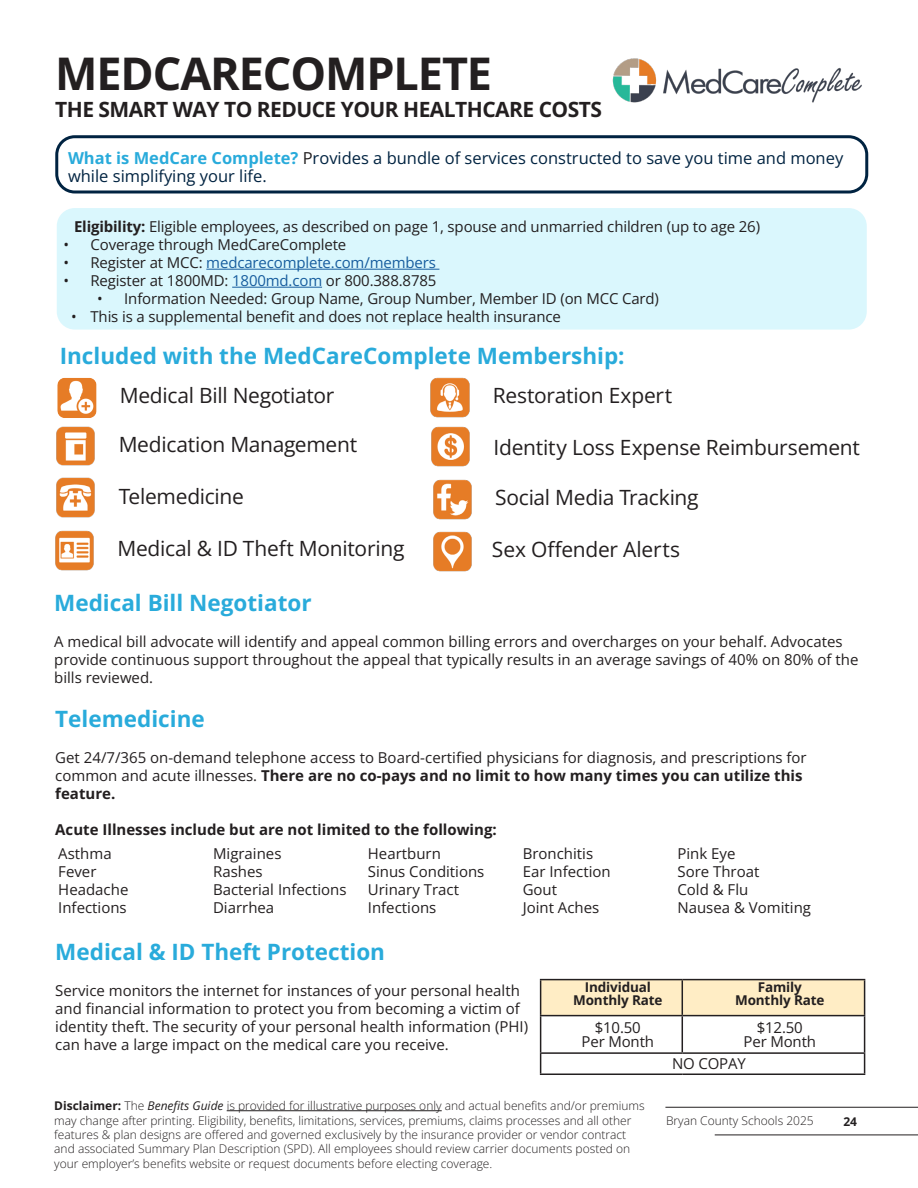
<style>
.page{position:relative;width:918px;height:1188px;background:#fff}
.page>*{position:absolute;margin:0;border:0;box-sizing:border-box;transform-origin:0 0}
.t1{font:700 45px "Open Sans";letter-spacing:-.025em;color:#231f20}
.t2{font:700 22.5px "Open Sans";color:#29abdb}
.t3{font:21px "Open Sans";letter-spacing:-.015em;color:#231f20}
.t4{font:700 21px "Open Sans";letter-spacing:-.025em;color:#231f20}
.t5{font:16.5px/18px "Open Sans";color:#002341}
.Table_body_text{font:15px/18px "Open Sans";color:#231f20}
.t6{font:700 15px "Open Sans";color:#231f20}
.t7{font:15px "Open Sans";letter-spacing:-.01em;color:#175d9e}
.Table_body_text-2{font:700 13.5px "Open Sans";letter-spacing:-.01em;color:#231f20}
.t8{font:300 12px/14.4px "Open Sans";color:#231f20}
.t9{font:700 12px "Open Sans";color:#231f20}
.s1{font-weight:700;color:#29abdb}
.s2{color:#231f20}
.s3{font-weight:700}
.s4{color:#175d9e}
.s5{font-weight:400;font-style:italic}
</style>
<div class="page">
<hr style="left:665px;top:1107px;width:253px;height:1px;background:#231f20">
<hr style="left:715px;top:1135px;width:203px;height:1px;background:#231f20">
<hr style="left:227px;top:1110px;width:215px;height:1px;background:#231f20">
<div style="left:57px;top:208px;width:810px;height:122px;background:#daf7fd;border-radius:18px"></div>
<hr style="left:206px;top:269px;width:233px;height:1px;background:#175d9e">
<hr style="left:232px;top:287px;width:90px;height:1px;background:#175d9e">
<div style="left:55px;top:135px;width:813px;height:58px;border:3px solid #002341;border-radius:18px"></div>
<svg style="left:540px;top:980px;width:325px;height:94px"></svg>
<hr style="left:682px;top:1052px;width:183px;height:2px;background:#231f20">
<hr style="left:540px;top:1074px;width:142px;height:1px;background:#231f20">
<hr style="left:682px;top:1074px;width:183px;height:1px;background:#231f20">
<hr style="left:540px;top:979px;width:142px;height:1px;background:#231f20">
<hr style="left:682px;top:979px;width:183px;height:1px;background:#231f20">
<hr style="left:682px;top:980px;width:1px;height:35px;background:#231f20">
<hr style="left:864px;top:980px;width:1px;height:35px;background:#231f20">
<hr style="left:540px;top:1015px;width:142px;height:1px;background:#231f20">
<hr style="left:682px;top:1015px;width:183px;height:1px;background:#231f20">
<hr style="left:540px;top:980px;width:1px;height:35px;background:#231f20">
<img style="left:56px;top:477px;width:39px;height:41px">
<img style="left:55px;top:530px;width:39px;height:41px">
<img style="left:430px;top:377px;width:40px;height:41px">
<img style="left:431px;top:426px;width:39px;height:41px">
<img style="left:433px;top:479px;width:39px;height:41px">
<img style="left:433px;top:531px;width:39px;height:41px">
<img style="left:57px;top:377px;width:40px;height:41px">
<img style="left:56px;top:426px;width:39px;height:40px">
<img style="left:612px;top:58px;width:250px;height:45px">
<p class="t1" style="left:55px;top:41px;width:438px">MEDCARECOMPLETE</p>
<p class="t4" style="left:55px;top:94px;width:548px">THE SMART WAY TO REDUCE YOUR HEALTHCARE COSTS</p>
<p class="t5" style="left:68px;top:149px;width:777px"><span class="s1">What is MedCare Complete?</span> <span class="s2">P</span>rovides a bundle of services constructed to save you time and money while simplifying your life.</p>
<p class="Table_body_text" style="left:74px;top:218px;width:688px"><span class="s3">Eligibility:</span> Eligible employees, as described on page 1, spouse and unmarried children (up to age 26)</p>
<p class="Table_body_text" style="left:64px;top:236px;width:284px">• Coverage through MedCareComplete</p>
<p class="t7" style="left:64px;top:253px;width:374px"><span class="s2">• Register at MCC:</span> medcarecomplete.com/members</p>
<p class="Table_body_text" style="left:64px;top:272px;width:374px">• Register at 1800MD: <span class="s4">1800md.com</span> or 800.388.8785</p>
<p class="Table_body_text" style="left:97px;top:290px;width:563px">• Information Needed: Group Name, Group Number, Member ID (on MCC Card)</p>
<p class="Table_body_text" style="left:71px;top:308px;width:491px">• This is a supplemental benefit and does not replace health insurance</p>
<p class="t2" style="left:60px;top:340px;width:566px">Included with the MedCareComplete Membership:</p>
<p class="t3" style="left:120px;top:381px;width:216px">Medical Bill Negotiator</p>
<p class="t3" style="left:119px;top:430px;width:240px">Medication Management</p>
<p class="t3" style="left:119px;top:482px;width:127px">Telemedicine</p>
<p class="t3" style="left:117px;top:534px;width:288px">Medical &amp; ID Theft Monitoring</p>
<p class="t3" style="left:493px;top:381px;width:181px">Restoration Expert</p>
<p class="t3" style="left:494px;top:433px;width:368px">Identity Loss Expense Reimbursement</p>
<p class="t3" style="left:495px;top:483px;width:205px">Social Media Tracking</p>
<p class="t3" style="left:492px;top:535px;width:190px">Sex Offender Alerts</p>
<p class="t2" style="left:54px;top:587px;width:259px">Medical Bill Negotiator</p>
<p class="Table_body_text" style="left:54px;top:632px;width:806px">A medical bill advocate will identify and appeal common billing errors and overcharges on your behalf. Advocates provide continuous support throughout the appeal that typically results in an average savings of 40% on 80% of the bills reviewed.</p>
<p class="t2" style="left:55px;top:703px;width:151px">Telemedicine</p>
<p class="Table_body_text" style="left:55px;top:748px;width:753px">Get 24/7/365 on-demand telephone access to Board-certified physicians for diagnosis, and prescriptions for common and acute illnesses. <span class="s3">There are no co-pays and no limit to how many times you can utilize this feature.</span></p>
<p class="t6" style="left:55px;top:819px;width:443px">Acute Illnesses include but are not limited to the following:</p>
<p class="Table_body_text" style="left:58px;top:844px;width:55px">Asthma</p>
<p class="Table_body_text" style="left:58px;top:862px;width:40px">Fever</p>
<p class="Table_body_text" style="left:58px;top:880px;width:72px">Headache</p>
<p class="Table_body_text" style="left:58px;top:898px;width:70px">Infections</p>
<p class="Table_body_text" style="left:213px;top:844px;width:70px">Migraines</p>
<p class="Table_body_text" style="left:213px;top:862px;width:51px">Rashes</p>
<p class="Table_body_text" style="left:213px;top:880px;width:135px">Bacterial Infections</p>
<p class="Table_body_text" style="left:213px;top:898px;width:63px">Diarrhea</p>
<p class="Table_body_text" style="left:368px;top:844px;width:75px">Heartburn</p>
<p class="Table_body_text" style="left:368px;top:862px;width:118px">Sinus Conditions</p>
<p class="Table_body_text" style="left:368px;top:880px;width:93px">Urinary Tract<br>Infections</p>
<p class="Table_body_text" style="left:523px;top:844px;width:72px">Bronchitis</p>
<p class="Table_body_text" style="left:523px;top:862px;width:90px">Ear Infection</p>
<p class="Table_body_text" style="left:523px;top:880px;width:36px">Gout</p>
<p class="Table_body_text" style="left:523px;top:898px;width:78px">Joint Aches</p>
<p class="t2" style="left:55px;top:936px;width:331px">Medical &amp; ID Theft Protection</p>
<p class="Table_body_text" style="left:55px;top:981px;width:474px">Service monitors the internet for instances of your personal health and financial information to protect you from becoming a victim of identity theft. The security of your personal health information (PHI) can have a large impact on the medical care you receive.</p>
<p class="Table_body_text-2" style="left:585px;top:977px;width:68px">Individual</p>
<p class="Table_body_text-2" style="left:573px;top:991px;width:91px">Monthly Rate</p>
<p class="Table_body_text" style="left:595px;top:1019px;width:48px">$10.50</p>
<p class="Table_body_text" style="left:582px;top:1032px;width:74px">Per Month</p>
<p class="Table_body_text" style="left:677px;top:844px;width:60px">Pink Eye</p>
<p class="Table_body_text" style="left:677px;top:862px;width:84px">Sore Throat</p>
<p class="Table_body_text" style="left:677px;top:880px;width:72px">Cold &amp; Flu</p>
<p class="Table_body_text" style="left:677px;top:898px;width:135px">Nausea &amp; Vomiting</p>
<p class="Table_body_text-2" style="left:758px;top:977px;width:46px">Family</p>
<p class="Table_body_text-2" style="left:735px;top:991px;width:91px">Monthly Rate</p>
<p class="Table_body_text" style="left:757px;top:1019px;width:48px">$12.50</p>
<p class="Table_body_text" style="left:744px;top:1032px;width:74px">Per Month</p>
<p class="Table_body_text" style="left:672px;top:1055px;width:75px">NO COPAY</p>
<p class="t8" style="left:54px;top:1098px;width:592px"><span class="s3">Disclaimer:</span> The <span class="s5">Benefits Guide</span> is provided for illustrative purposes only and actual benefits and/or premiums may change after printing. Eligibility, benefits, limitations, services, premiums, claims processes and all other features &amp; plan designs are offered and governed exclusively by the insurance provider or vendor contract and associated Summary Plan Description (SPD). All employees should review carrier documents posted on your employer’s benefits website or request documents before electing coverage.</p>
<p class="t8" style="left:666px;top:1113px;width:149px">Bryan County Schools 2025</p>
<p class="t9" style="left:843px;top:1113px;width:15px">24</p>
</div>
